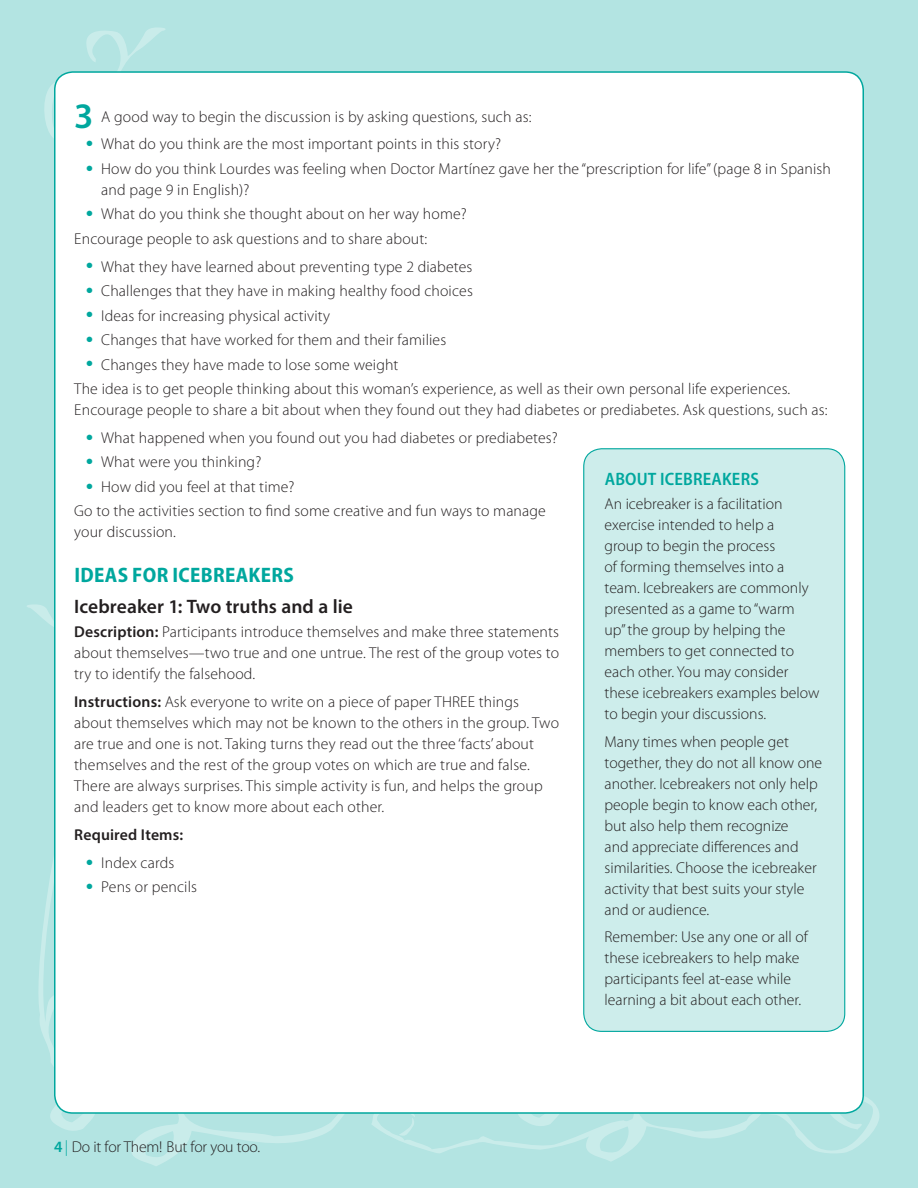
<style>
.page{position:relative;width:918px;height:1188px;background:#b3e4e2}
.page>*{position:absolute;margin:0;border:0;box-sizing:border-box;transform-origin:0 0}
.t1{font:600 36px "Myriad Pro";color:#00a79e}
.t2{font:700 semi-condensed 21px "Myriad Pro";letter-spacing:.015em;color:#00a79e}
.t3{font:600 19.5px "Myriad Pro";letter-spacing:.005em;color:#231f20}
.t4{font:600 semi-condensed 18px "Myriad Pro";letter-spacing:.01em;color:#00a79e}
.Body_1{font:300 15.75px/21px "Myriad Pro";letter-spacing:.01em;color:#231f20}
.Callout_text{font:300 15.75px/21px "Myriad Pro";color:#231f20}
.Body_1-2{font:300 15.75px "Myriad Pro";letter-spacing:-.01em;color:#231f20}
.t5{font:600 15.75px "Myriad Pro";letter-spacing:.01em;color:#231f20}
.s1{font-weight:900;font-stretch:semi-expanded;font-size:18px;color:#00a79e}
.s2{font-weight:600}
.s3{font-weight:600;color:#00a79e}
.s4{color:#00a79e}
</style>
<div class="page">
<svg style="left:27px;top:27px;width:317px;height:1139px"></svg>
<svg style="left:372px;top:1096px;width:507px;height:66px"></svg>
<div style="left:55px;top:72px;width:808px;height:1041px;background:#fff;border-radius:18px"></div>
<div style="left:584px;top:449px;width:261px;height:582px;background:#cdedeb;border-radius:18px"></div>
<div style="left:583px;top:448px;width:262px;height:584px;border:1px solid #00a79e;border-radius:18px"></div>
<p class="t1" style="left:74px;top:93px;width:21px">3</p>
<p class="Body_1" style="left:101px;top:106px;width:432px">A good way to begin the discussion is by asking questions, such as:</p>
<p class="Body_1" style="left:86px;top:134px;width:416px"><span class="s1">•</span> What do you think are the most important points in this story?</p>
<p class="Body_1" style="left:101px;top:158px;width:731px;text-indent:-15px"><span class="s1">•</span> How do you think Lourdes was feeling when Doctor Martínez gave her the “prescription for life” (page 8 in Spanish and page 9 in English)?</p>
<p class="Body_1" style="left:86px;top:204px;width:382px"><span class="s1">•</span> What do you think she thought about on her way home?</p>
<p class="Body_1" style="left:74px;top:228px;width:354px">Encourage people to ask questions and to share about:</p>
<p class="Body_1" style="left:86px;top:256px;width:388px"><span class="s1">•</span> What they have learned about preventing type 2 diabetes</p>
<p class="Body_1" style="left:86px;top:281px;width:388px"><span class="s1">•</span> Challenges that they have in making healthy food choices</p>
<p class="Body_1" style="left:86px;top:305px;width:245px"><span class="s1">•</span> Ideas for increasing physical activity</p>
<p class="Body_1" style="left:86px;top:330px;width:362px"><span class="s1">•</span> Changes that have worked for them and their families</p>
<p class="Body_1" style="left:86px;top:354px;width:314px"><span class="s1">•</span> Changes they have made to lose some weight</p>
<p class="Body_1" style="left:74px;top:379px;width:755px">The idea is to get people thinking about this woman’s experience, as well as their own personal life experiences.<br>Encourage people to share a bit about when they found out they had diabetes or prediabetes. Ask questions, such as:</p>
<p class="Body_1" style="left:86px;top:427px;width:473px"><span class="s1">•</span> What happened when you found out you had diabetes or prediabetes?</p>
<p class="Body_1" style="left:86px;top:452px;width:177px"><span class="s1">•</span> What were you thinking?</p>
<p class="Body_1" style="left:86px;top:476px;width:210px"><span class="s1">•</span> How did you feel at that time?</p>
<p class="Body_1" style="left:74px;top:501px;width:473px">Go to the activities section to find some creative and fun ways to manage your discussion.</p>
<h2 class="t2" style="left:74px;top:563px;width:221px">IDEAS FOR ICEBREAKERS</h2>
<h3 class="t3" style="left:74px;top:594px;width:280px">Icebreaker 1: Two truths and a lie</h3>
<p class="Body_1" style="left:74px;top:622px;width:486px;text-align:justify"><span class="s2">Description:</span> Participants introduce themselves and make three statements about themselves—two true and one untrue. The rest of the group votes to try to identify the falsehood.</p>
<p class="Body_1" style="left:74px;top:692px;width:486px"><span class="s2">Instructions:</span> Ask everyone to write on a piece of paper THREE things about themselves which may not be known to the others in the group. Two are true and one is not. Taking turns they read out the three ‘facts’ about themselves and the rest of the group votes on which are true and false.<br>There are always surprises. This simple activity is fun, and helps the group and leaders get to know more about each other.</p>
<p class="t5" style="left:74px;top:825px;width:111px">Required Items:</p>
<p class="Body_1" style="left:86px;top:852px;width:90px"><span class="s1">•</span> Index cards</p>
<p class="Body_1" style="left:86px;top:877px;width:112px"><span class="s1">•</span> Pens or pencils</p>
<h3 class="t4" style="left:605px;top:469px;width:156px">ABOUT ICEBREAKERS</h3>
<p class="Callout_text" style="left:605px;top:494px;width:217px">An icebreaker is a facilitation exercise intended to help a<br>group to begin the process<br>of forming themselves into a team. Icebreakers are commonly presented as a game to “warm up” the group by helping the members to get connected to each other. You may consider these icebreakers examples below to begin your discussions.</p>
<p class="Callout_text" style="left:605px;top:731px;width:219px">Many times when people get together, they do not all know one another. Icebreakers not only help people begin to know each other, but also help them recognize<br>and appreciate differences and similarities. Choose the icebreaker activity that best suits your style and or audience.</p>
<p class="Callout_text" style="left:605px;top:927px;width:205px">Remember: Use any one or all of these icebreakers to help make participants feel at-ease while learning a bit about each other.</p>
<p class="Body_1-2" style="left:54px;top:1139px;width:208px"><span class="s3">4</span> <span class="s4">|</span> Do it for Them! But for you too.</p>
</div>
